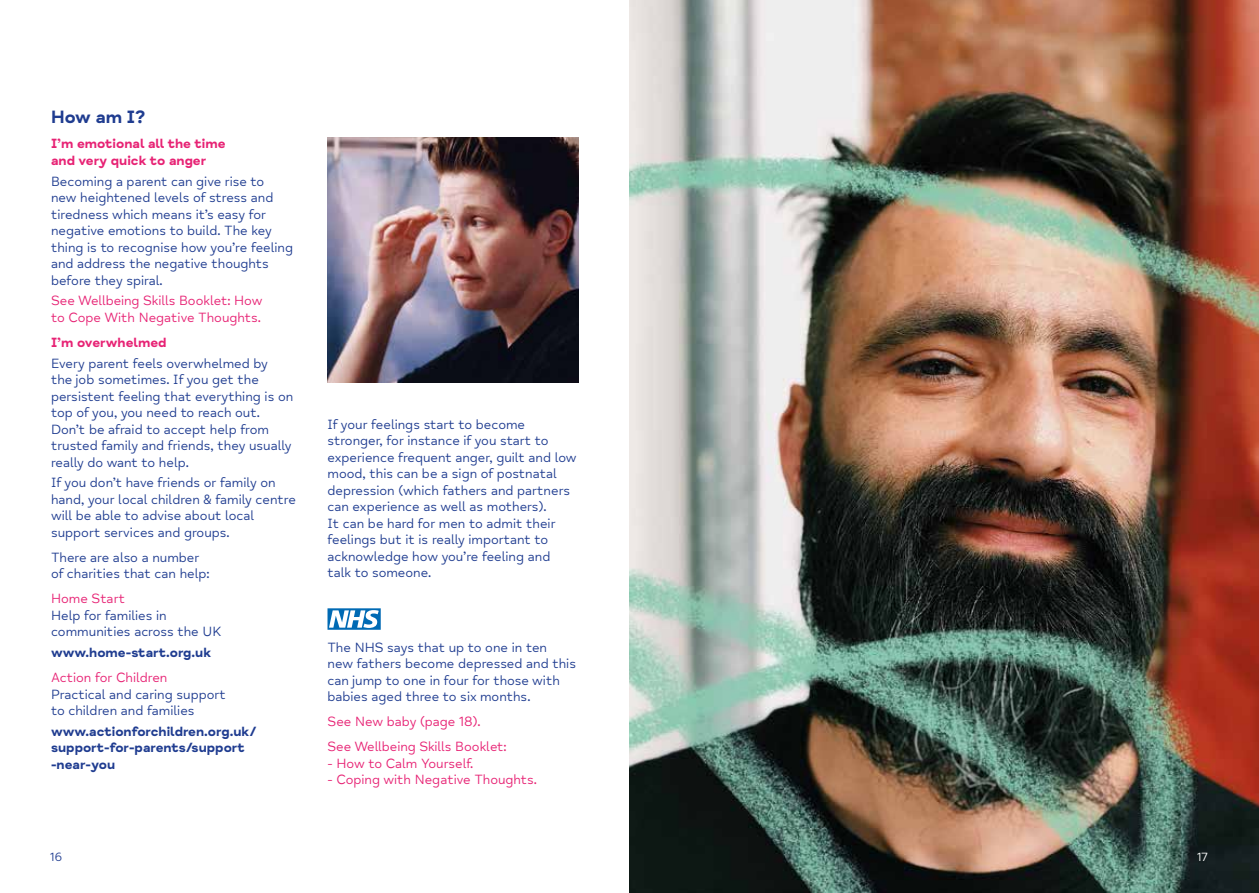
<style>
.page{position:relative;width:1259px;height:893px;background:#fff}
.page>*{position:absolute;margin:0;border:0;box-sizing:border-box;transform-origin:0 0}
.t1{font:700 18px "Mind Meridian";color:#1f3c90}
.t2{font:13.5px/16.5px "Mind Meridian";color:#1f3c90}
.t3{font:13.5px/16.5px "Mind Meridian";color:#e72274}
.t4{font:700 13.5px/16.5px "Mind Meridian";color:#1f3c90}
.t5{font:700 13.5px/16.5px "Mind Meridian";color:#e72274}
.t6{font:12px "Mind Meridian";color:#1f3c90}
.t7{font:12px "Mind Meridian";color:#fff}
</style>
<div class="page">
<img style="left:629px;top:0;width:630px;height:893px">
<img style="left:327px;top:137px;width:251px;height:246px">
<svg style="left:327px;top:608px;width:54px;height:22px"></svg>
<h1 class="t1" style="left:51px;top:107px;width:96px">How am I?</h1>
<p class="t5" style="left:51px;top:136px;width:176px">I’m emotional all the time and very quick to anger</p>
<p class="t2" style="left:51px;top:173px;width:243px">Becoming a parent can give rise to new heightened levels of stress and tiredness which means it’s easy for negative emotions to build. The key thing is to recognise how you’re feeling and address the negative thoughts before they spiral.</p>
<p class="t3" style="left:51px;top:293px;width:213px">See Wellbeing Skills Booklet: How to Cope With Negative Thoughts.</p>
<p class="t5" style="left:51px;top:334px;width:117px">I’m overwhelmed</p>
<p class="t2" style="left:51px;top:355px;width:244px">Every parent feels overwhelmed by<br>the job sometimes. If you get the persistent feeling that everything is on top of you, you need to reach out.<br>Don’t be afraid to accept help from trusted family and friends, they usually really do want to help.</p>
<p class="t2" style="left:51px;top:475px;width:246px">If you don’t have friends or family on hand, your local children &amp; family centre will be able to advise about local support services and groups.</p>
<p class="t2" style="left:51px;top:549px;width:160px">There are also a number of charities that can help:</p>
<p class="t3" style="left:51px;top:591px;width:75px">Home Start</p>
<p class="t2" style="left:51px;top:607px;width:172px">Help for families in communities across the UK</p>
<p class="t4" style="left:51px;top:644px;width:162px">www.home-start.org.uk</p>
<p class="t3" style="left:51px;top:670px;width:118px">Action for Children</p>
<p class="t2" style="left:51px;top:686px;width:176px">Practical and caring support to children and families</p>
<p class="t4" style="left:51px;top:723px;width:207px">www.actionforchildren.org.uk/ support-for-parents/support -near-you</p>
<p class="t2" style="left:327px;top:416px;width:251px">If your feelings start to become stronger, for instance if you start to experience frequent anger, guilt and low mood, this can be a sign of postnatal depression (which fathers and partners can experience as well as mothers).<br>It can be hard for men to admit their feelings but it is really important to acknowledge how you’re feeling and talk to someone.</p>
<p class="t2" style="left:327px;top:639px;width:250px">The NHS says that up to one in ten<br>new fathers become depressed and this can jump to one in four for those with babies aged three to six months.</p>
<p class="t3" style="left:327px;top:709px;width:181px;line-height:25px">See New baby (page 18).<br>See Wellbeing Skills Booklet:</p>
<p class="t3" style="left:327px;top:755px;width:147px">- How to Calm Yourself.</p>
<p class="t3" style="left:327px;top:772px;width:211px">- Coping with Negative Thoughts.</p>
<p class="t6" style="left:50px;top:850px;width:13px">16</p>
<p class="t7" style="left:1197px;top:850px;width:12px">17</p>
</div>
